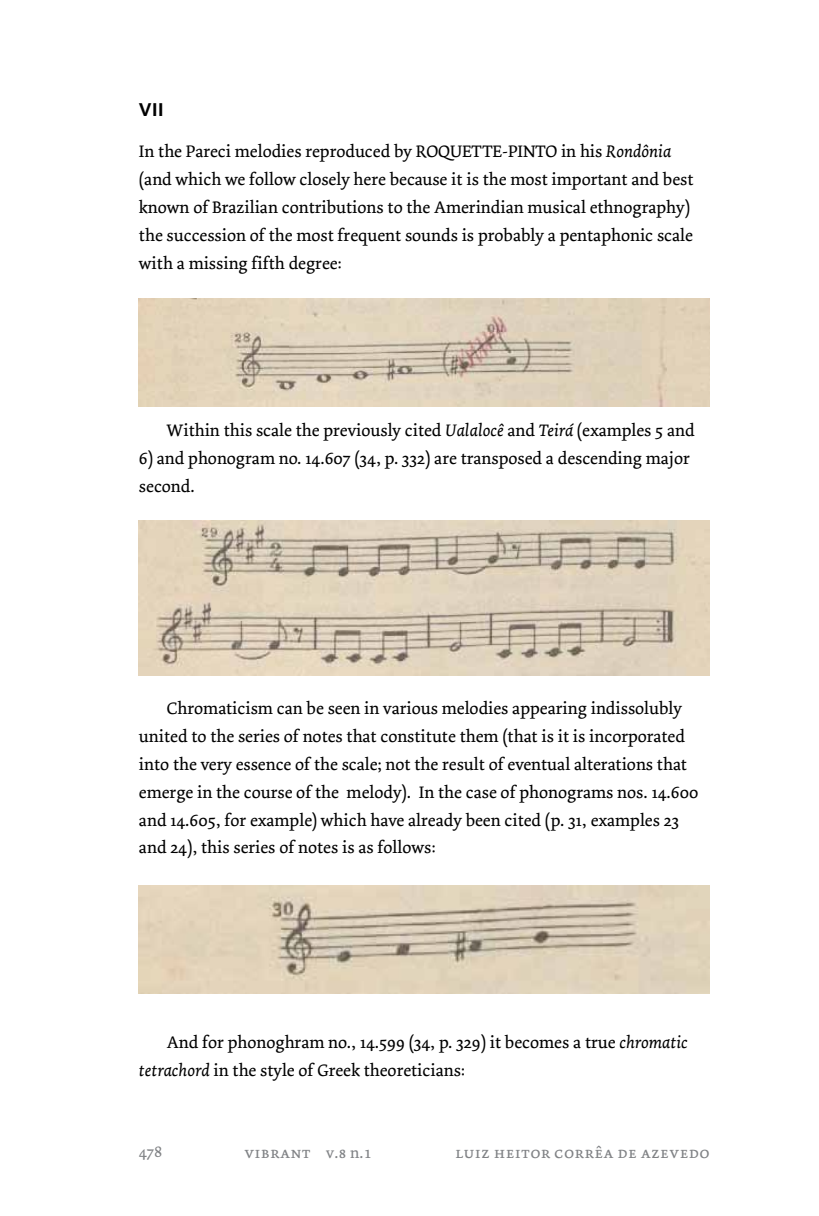
<style>
.page{position:relative;width:819px;height:1216px;background:#fff}
.page>*{position:absolute;margin:0;border:0;box-sizing:border-box;transform-origin:0 0}
.t1{font:700 19.25px "Kievit OT";color:#000}
.t2{font:17.5px/27.8px "Dolly";color:#000}
.t3{font:16.28px "Dolly SC";letter-spacing:.015em;color:#808285}
.t4{font:16.28px "Dolly";color:#808285}
.s1{font-style:italic}
.s2{font-family:"Dolly"}
</style>
<div class="page">
<img style="left:139px;top:298px;width:570px;height:108px">
<img style="left:139px;top:521px;width:570px;height:155px">
<img style="left:139px;top:885px;width:570px;height:108px">
<p class="t1" style="left:139px;top:98px;width:27px">VII</p>
<p class="t2" style="left:139px;top:138px;width:556px">In the Pareci melodies reproduced by ROQUETTE-PINTO in his <span class="s1">Rondônia </span>(and which we follow closely here because it is the most important and best known of Brazilian contributions to the Amerindian musical ethnography) the succession of the most frequent sounds is probably a pentaphonic scale with a missing fifth degree:</p>
<p class="t2" style="left:167px;top:416px;width:529px">Within this scale the previously cited <span class="s1">Ualalocê</span> and <span class="s1">Teirá</span> (examples 5 and</p>
<p class="t2" style="left:139px;top:444px;width:552px">6) and phonogram no. 14.607 (34, p. 332) are transposed a descending major second.</p>
<p class="t2" style="left:139px;top:695px;width:561px;text-indent:28px">Chromaticism can be seen in various melodies appearing indissolubly united to the series of notes that constitute them (that is it is incorporated into the very essence of the scale; not the result of eventual alterations that emerge in the course of the melody). In the case of phonograms nos. 14.600 and 14.605, for example) which have already been cited (p. 31, examples 23 and 24), this series of notes is as follows:</p>
<p class="t2" style="left:139px;top:1028px;width:550px;text-indent:28px">And for phonoghram no., 14.599 (34, p. 329) it becomes a true <span class="s1">chromatic tetrachord</span> in the style of Greek theoreticians:</p>
<p class="t4" style="left:139px;top:1141px;width:25px">478</p>
<p class="t3" style="left:244px;top:1143px;width:129px">vibrant <span class="s2">v</span>.8 <span class="s2">n</span>.1</p>
<p class="t3" style="left:455px;top:1143px;width:256px">luiz heitor corrêa de azevedo</p>
</div>
